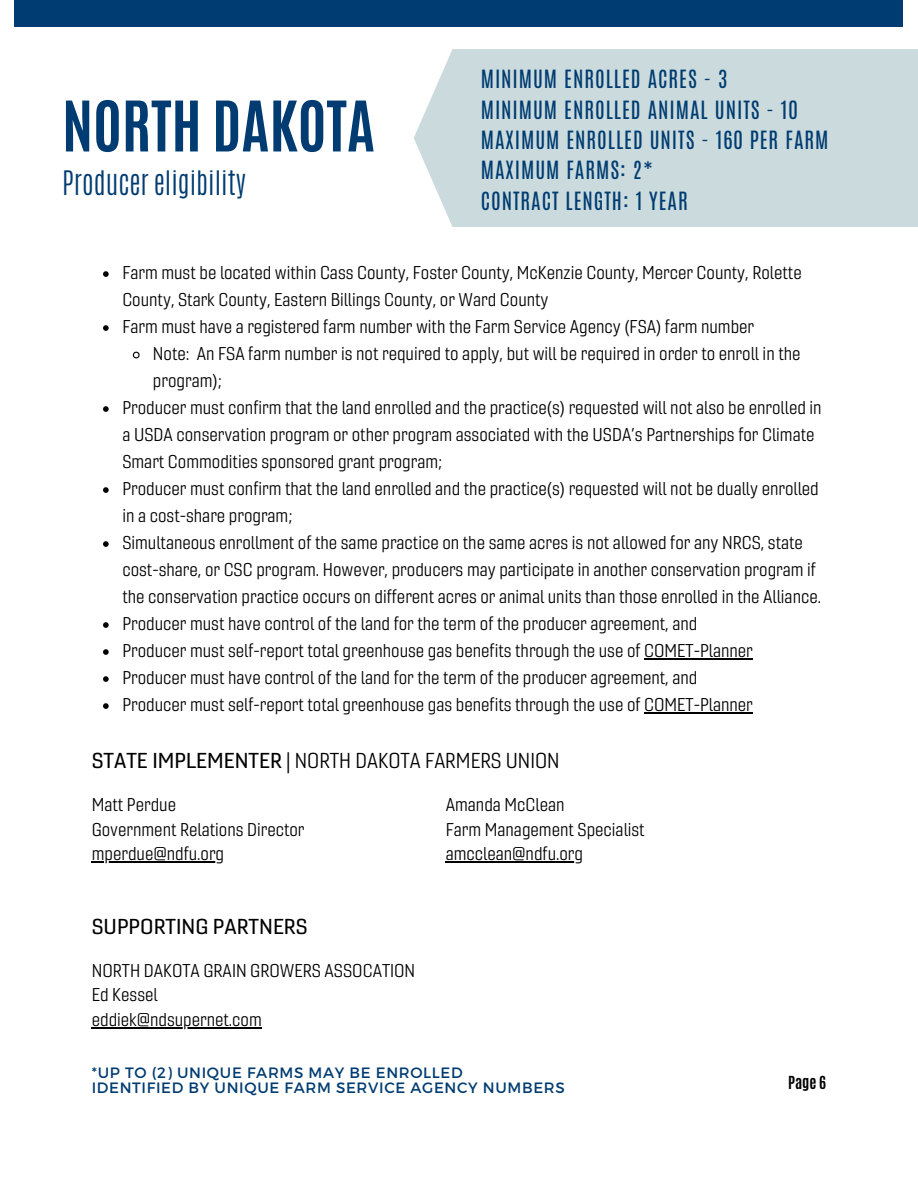
<style>
.page{position:relative;width:918px;height:1188px;background:#fff}
.page>*{position:absolute;margin:0;border:0;box-sizing:border-box;transform-origin:0 0}
.t1{font:700 59.25px "Antonio";color:#003c71}
.t2{font:300 28.2px "Antonio";color:#003c71}
.t3{font:21px/30.3px "Antonio";letter-spacing:.045em;color:#003c71}
.t4{font:21px "Gineso Nor Boo";color:#000}
.t5{font:500 expanded 21px "Gineso";color:#000}
.t6{font:18px/27px "Gineso Nor Boo";color:#000}
.t7{font:15px "Montserrat";letter-spacing:.045em;color:#003c71}
.t8{font:700 15px "Antonio";color:#000}
.s1{font-family:"Gineso";font-weight:500;font-stretch:expanded}
</style>
<div class="page">
<div style="left:15px;top:0;width:888px;height:27px;background:#003c71"></div>
<hr style="left:92px;top:862px;width:132px;height:1px;background:#000">
<hr style="left:446px;top:862px;width:137px;height:1px;background:#000">
<svg style="left:103px;top:271px;width:6px;height:6px"></svg>
<svg style="left:103px;top:325px;width:6px;height:6px"></svg>
<svg style="left:132px;top:351px;width:8px;height:8px"></svg>
<svg style="left:103px;top:406px;width:6px;height:6px"></svg>
<svg style="left:103px;top:487px;width:6px;height:6px"></svg>
<svg style="left:103px;top:541px;width:6px;height:6px"></svg>
<svg style="left:103px;top:622px;width:6px;height:6px"></svg>
<svg style="left:103px;top:649px;width:6px;height:6px"></svg>
<hr style="left:644px;top:658px;width:109px;height:1px;background:#000">
<svg style="left:103px;top:676px;width:6px;height:6px"></svg>
<svg style="left:103px;top:703px;width:6px;height:6px"></svg>
<hr style="left:644px;top:712px;width:109px;height:1px;background:#000">
<hr style="left:92px;top:1027px;width:170px;height:1px;background:#000">
<div style="left:414px;top:49px;width:504px;height:178px;background:#cadadd"></div>
<h2 class="t1" style="left:62px;top:84px;width:314px">NORTH DAKOTA</h2>
<p class="t2" style="left:62px;top:163px;width:185px">Producer eligibility</p>
<p class="t3" style="left:481px;top:64px;width:349px">MINIMUM ENROLLED ACRES - 3<br>MINIMUM ENROLLED ANIMAL UNITS - 10<br>MAXIMUM ENROLLED UNITS - 160 PER FARM<br>MAXIMUM FARMS: 2*<br>CONTRACT LENGTH: 1 YEAR</p>
<p class="t6" style="left:122px;top:258px;width:681px">Farm must be located within Cass County, Foster County, McKenzie County, Mercer County, Rolette<br>County, Stark County, Eastern Billings County, or Ward County</p>
<p class="t6" style="left:122px;top:312px;width:633px">Farm must have a registered farm number with the Farm Service Agency (FSA) farm number</p>
<p class="t6" style="left:153px;top:339px;width:649px">Note: An FSA farm number is not required to apply, but will be required in order to enroll in the program);</p>
<p class="t6" style="left:122px;top:393px;width:701px">Producer must confirm that the land enrolled and the practice(s) requested will not also be enrolled in a USDA conservation program or other program associated with the USDA’s Partnerships for Climate<br>Smart Commodities sponsored grant program;</p>
<h4 class="t6" style="left:122px;top:474px;width:698px">Producer must confirm that the land enrolled and the practice(s) requested will not be dually enrolled in a cost-share program;</h4>
<h6 class="t6" style="left:122px;top:528px;width:700px">Simultaneous enrollment of the same practice on the same acres is not allowed for any NRCS, state cost-share, or CSC program. However, producers may participate in another conservation program if the conservation practice occurs on different acres or animal units than those enrolled in the Alliance.</h6>
<h6 class="t6" style="left:122px;top:609px;width:577px">Producer must have control of the land for the term of the producer agreement, and</h6>
<h3 class="t6" style="left:122px;top:636px;width:632px">Producer must self-report total greenhouse gas benefits through the use of COMET-Planner</h3>
<p class="t6" style="left:122px;top:663px;width:577px">Producer must have control of the land for the term of the producer agreement, and</p>
<p class="t6" style="left:122px;top:690px;width:632px">Producer must self-report total greenhouse gas benefits through the use of COMET-Planner</p>
<p class="t4" style="left:92px;top:745px;width:469px"><span class="s1">STATE IMPLEMENTER</span> | NORTH DAKOTA FARMERS UNION</p>
<p class="t6" style="left:92px;top:791px;width:214px;line-height:24.8px">Matt Perdue<br>Government Relations Director</p>
<p class="t6" style="left:92px;top:840px;width:134px">mperdue@ndfu.org</p>
<p class="t5" style="left:92px;top:911px;width:217px">SUPPORTING PARTNERS</p>
<p class="t6" style="left:92px;top:957px;width:325px;line-height:24.8px">NORTH DAKOTA GRAIN GROWERS ASSOCATION<br>Ed Kessel<br>eddiek@ndsupernet.com</p>
<p class="t6" style="left:446px;top:791px;width:200px;line-height:24.8px">Amanda McClean<br>Farm Management Specialist</p>
<p class="t6" style="left:446px;top:840px;width:139px">amcclean@ndfu.org</p>
<h4 class="t7" style="left:92px;top:1062px;width:372px">*UP TO (2) UNIQUE FARMS MAY BE ENROLLED</h4>
<h1 class="t7" style="left:92px;top:1078px;width:474px">IDENTIFIED BY UNIQUE FARM SERVICE AGENCY NUMBERS</h1>
<p class="t8" style="left:788px;top:1072px;width:40px">Page 6</p>
</div>
